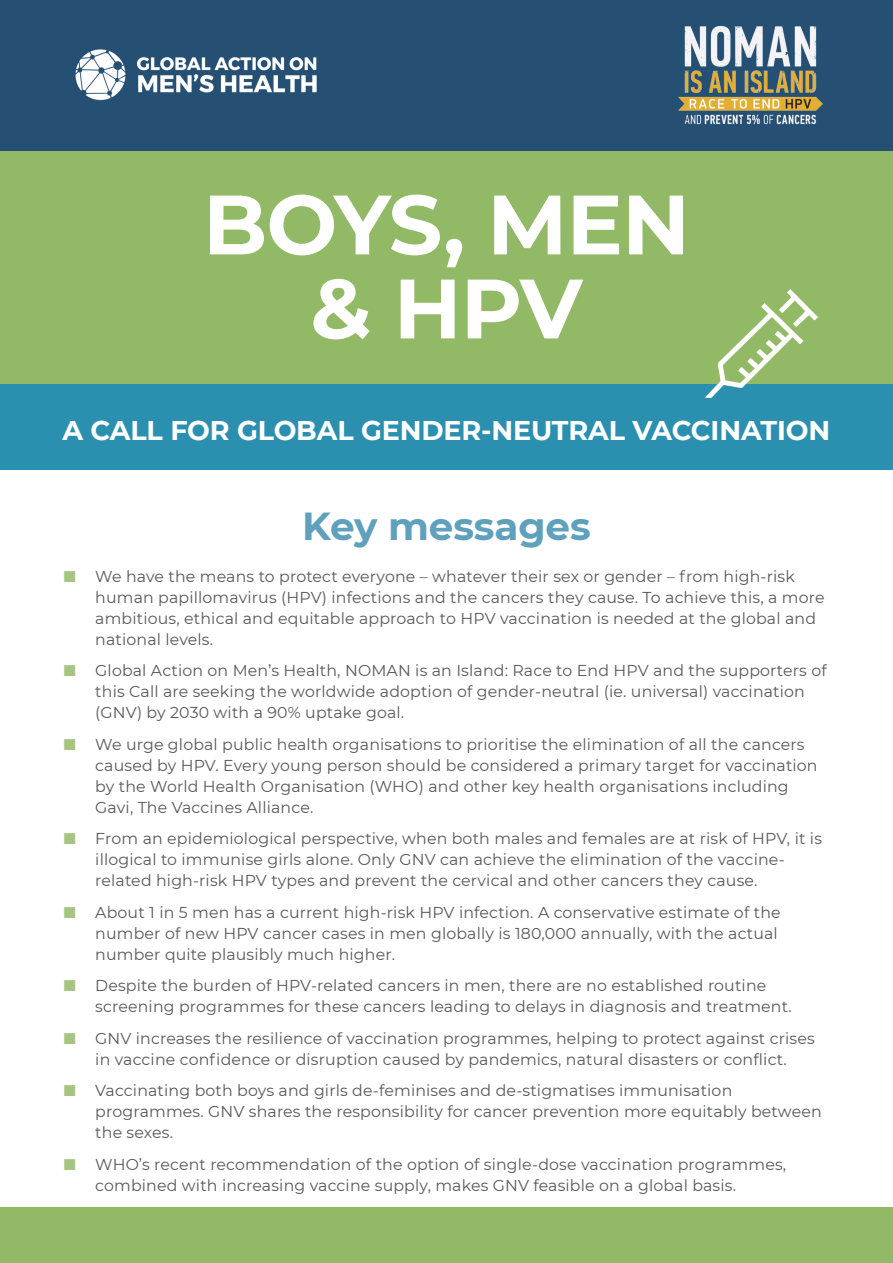
<style>
.page{position:relative;width:893px;height:1263px;background:#fff}
.page>*{position:absolute;margin:0;border:0;box-sizing:border-box;transform-origin:0 0}
.t1{font:700 84px/84px "Montserrat";letter-spacing:-.01em;color:#fff;text-align:center}
.t2{font:700 39px "Montserrat";letter-spacing:-.005em;color:#5fa0bc}
.t3{font:700 27px "Montserrat";letter-spacing:-.005em;color:#fff}
.t4{font:15.75px/21px "Montserrat";letter-spacing:.01em;color:#57585a}
.s1{color:#a6c581}
</style>
<div class="page">
<div style="left:0;top:150px;width:893px;height:235px;background:#92b965"></div>
<div style="left:0;top:0;width:893px;height:150px;background:#264f74"></div>
<img style="left:75px;top:49px;width:242px;height:52px">
<div style="left:0;top:1208px;width:893px;height:55px;background:#92b965"></div>
<div style="left:0;top:385px;width:893px;height:85px;background:#2b90b0"></div>
<img style="left:678px;top:25px;width:145px;height:100px">
<img style="left:706px;top:289px;width:112px;height:109px">
<h1 class="t1" style="left:203px;top:178px;width:488px">BOYS, MEN &amp; HPV</h1>
<h3 class="t3" style="left:63px;top:411px;width:769px">A CALL FOR GLOBAL GENDER-NEUTRAL VACCINATION</h3>
<h2 class="t2" style="left:302px;top:498px;width:290px">Key messages</h2>
<p class="t4" style="left:95px;top:565px;width:731px;text-indent:-32px"><span class="s1">■</span> We have the means to protect everyone – whatever their sex or gender – from high-risk human papillomavirus (HPV) infections and the cancers they cause. To achieve this, a more ambitious, ethical and equitable approach to HPV vaccination is needed at the global and national levels.</p>
<p class="t4" style="left:95px;top:659px;width:733px;text-indent:-32px"><span class="s1">■</span> Global Action on Men’s Health, NOMAN is an Island: Race to End HPV and the supporters of this Call are seeking the worldwide adoption of gender-neutral (ie. universal) vaccination (GNV) by 2030 with a 90% uptake goal.</p>
<p class="t4" style="left:95px;top:733px;width:724px;text-indent:-32px"><span class="s1">■</span> We urge global public health organisations to prioritise the elimination of all the cancers caused by HPV. Every young person should be considered a primary target for vaccination by the World Health Organisation (WHO) and other key health organisations including Gavi, The Vaccines Alliance.</p>
<p class="t4" style="left:95px;top:827px;width:728px;text-indent:-32px"><span class="s1">■</span> From an epidemiological perspective, when both males and females are at risk of HPV, it is illogical to immunise girls alone. Only GNV can achieve the elimination of the vaccine&shy;related high-risk HPV types and prevent the cervical and other cancers they cause.</p>
<p class="t4" style="left:95px;top:901px;width:687px;text-indent:-32px"><span class="s1">■</span> About 1 in 5 men has a current high-risk HPV infection. A conservative estimate of the number of new HPV cancer cases in men globally is 180,000 annually, with the actual number quite plausibly much higher.</p>
<p class="t4" style="left:95px;top:974px;width:698px;text-indent:-32px"><span class="s1">■</span> Despite the burden of HPV-related cancers in men, there are no established routine screening programmes for these cancers leading to delays in diagnosis and treatment.</p>
<p class="t4" style="left:64px;top:1027px;width:752px;text-align:center"><span class="s1">■</span> GNV increases the resilience of vaccination programmes, helping to protect against crises in vaccine confidence or disruption caused by pandemics, natural disasters or conflict.</p>
<p class="t4" style="left:95px;top:1079px;width:728px;text-indent:-32px"><span class="s1">■</span> Vaccinating both boys and girls de-feminises and de-stigmatises immunisation programmes. GNV shares the responsibility for cancer prevention more equitably between the sexes.</p>
<p class="t4" style="left:95px;top:1153px;width:692px;text-indent:-32px"><span class="s1">■</span> WHO’s recent recommendation of the option of single-dose vaccination programmes, combined with increasing vaccine supply, makes GNV feasible on a global basis.</p>
</div>
